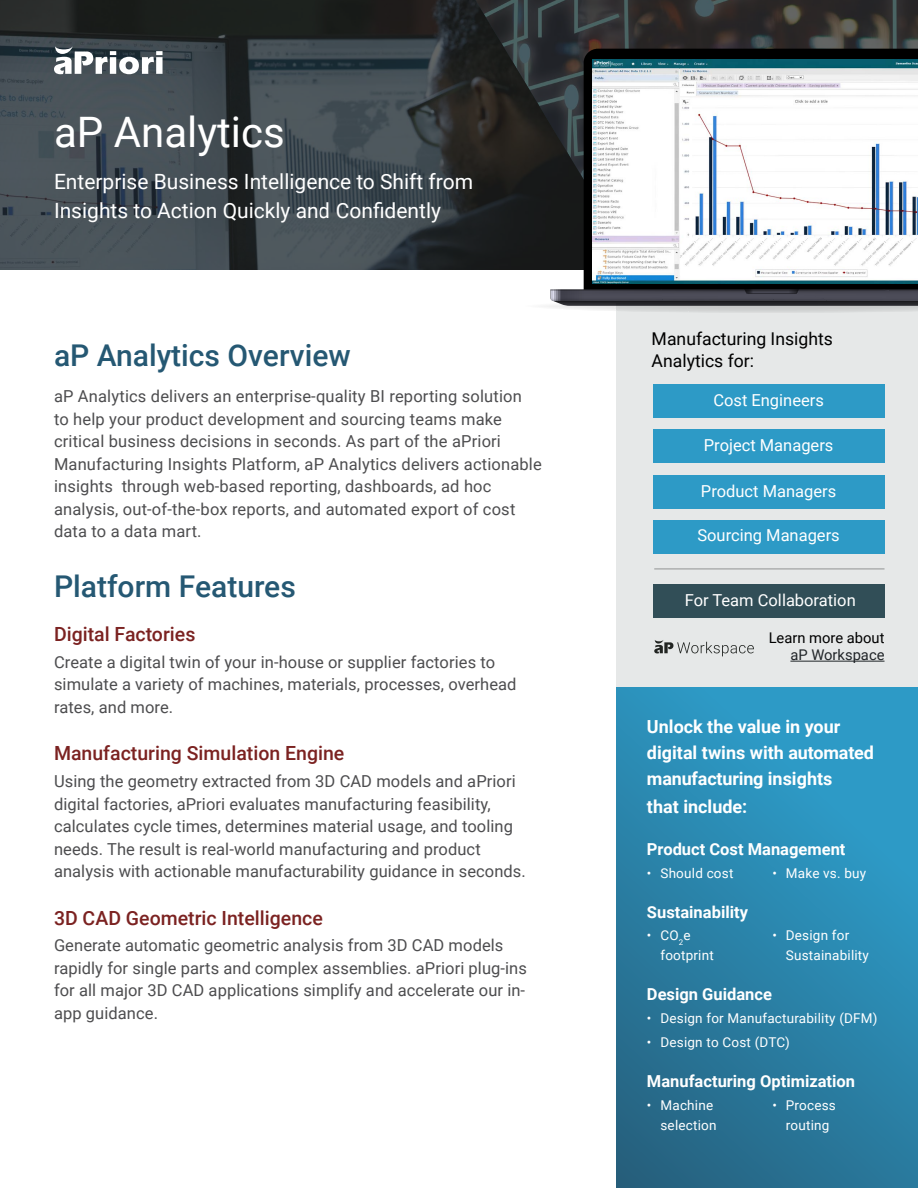
<style>
.page{position:relative;width:918px;height:1188px;background:#fff}
.page>*{position:absolute;margin:0;border:0;box-sizing:border-box;transform-origin:0 0}
.t1{font:42px "Roboto";color:#fff}
.t2{font:500 30px "Roboto";color:#255873}
.t3{font:21px/28.5px "Roboto";color:#fff}
.t4{font:500 19.5px "Roboto";color:#7b2221}
.t5{font:700 18px/25.5px "Roboto";color:#fff}
.t6{font:17.55px/22.2px "Roboto";color:#000}
.t7{font:16.5px/22.5px "Roboto";letter-spacing:.005em;color:#4d4d4f}
.t8{font:16.5px "Roboto";color:#fff}
.t9{font:700 16.5px "Roboto";color:#fff}
.t10{font:14.7px "Roboto";color:#000}
.t11{font:14.7px "Roboto";color:#212529}
.t12{font:13.5px/19.5px "Roboto";letter-spacing:.015em;color:#fff}
</style>
<div class="page">
<svg style="left:616px;top:687px;width:302px;height:501px;background:#2a84ab"></svg>
<svg style="left:0;top:0;width:918px;height:270px;background:#353c3f"></svg>
<svg style="left:54px;top:46px;width:109px;height:28px"></svg>
<div style="left:616px;top:303px;width:302px;height:384px;background:#e6e8e8"></div>
<hr style="left:790px;top:661px;width:95px;height:1px;background:#212529">
<div style="left:653px;top:384px;width:232px;height:34px;background:#2d9ac6"></div>
<div style="left:653px;top:430px;width:232px;height:33px;background:#2d9ac6"></div>
<div style="left:653px;top:475px;width:232px;height:33px;background:#2d9ac6"></div>
<div style="left:653px;top:520px;width:232px;height:33px;background:#2d9ac6"></div>
<div style="left:653px;top:584px;width:232px;height:33px;background:#314e57"></div>
<div style="left:584px;top:49px;width:334px;height:239px;background:#000"></div>
<svg style="left:544px;top:288px;width:374px;height:25px;background:#6a6a70"></svg>
<img style="left:592px;top:59px;width:326px;height:225px">
<hr style="left:654px;top:569px;width:231px;height:1px;background:#929393">
<svg style="left:654px;top:640px;width:100px;height:16px"></svg>
<h1 class="t1" style="left:54px;top:103px;width:232px">aP Analytics</h1>
<p class="t3" style="left:54px;top:167px;width:421px">Enterprise Business Intelligence to Shift from<br>Insights to Action Quickly and Confidently</p>
<h2 class="t2" style="left:54px;top:335px;width:298px">aP Analytics Overview</h2>
<p class="t7" style="left:54px;top:385px;width:489px">aP Analytics delivers an enterprise-quality BI reporting solution<br>to help your product development and sourcing teams make critical business decisions in seconds. As part of the aPriori Manufacturing Insights Platform, aP Analytics delivers actionable insights through web-based reporting, dashboards, ad hoc analysis, out-of-the-box reports, and automated export of cost data to a data mart.</p>
<h2 class="t2" style="left:54px;top:565px;width:243px">Platform Features</h2>
<p class="t4" style="left:54px;top:620px;width:143px">Digital Factories</p>
<p class="t7" style="left:54px;top:650px;width:464px">Create a digital twin of your in-house or supplier factories to simulate a variety of machines, materials, processes, overhead rates, and more.</p>
<p class="t4" style="left:54px;top:740px;width:292px">Manufacturing Simulation Engine</p>
<p class="t7" style="left:54px;top:769px;width:473px">Using the geometry extracted from 3D CAD models and aPriori digital factories, aPriori evaluates manufacturing feasibility, calculates cycle times, determines material usage, and tooling needs. The result is real-world manufacturing and product analysis with actionable manufacturability guidance in seconds.</p>
<p class="t4" style="left:54px;top:904px;width:270px">3D CAD Geometric Intelligence</p>
<p class="t7" style="left:54px;top:934px;width:474px">Generate automatic geometric analysis from 3D CAD models rapidly for single parts and complex assemblies. aPriori plug-ins for all major 3D CAD applications simplify and accelerate our in&shy;app guidance.</p>
<p class="t6" style="left:652px;top:327px;width:183px">Manufacturing Insights<br>Analytics for:</p>
<p class="t8" style="left:713px;top:389px;width:112px">Cost Engineers</p>
<p class="t8" style="left:704px;top:434px;width:131px">Project Managers</p>
<p class="t8" style="left:701px;top:479px;width:137px">Product Managers</p>
<p class="t8" style="left:697px;top:524px;width:144px">Sourcing Managers</p>
<p class="t8" style="left:685px;top:589px;width:172px">For Team Collaboration</p>
<p class="t10" style="left:769px;top:627px;width:117px">Learn more about</p>
<p class="t11" style="left:790px;top:645px;width:96px">aP Workspace</p>
<p class="t5" style="left:647px;top:714px;width:228px">Unlock the value in your digital twins with automated manufacturing insights</p>
<p class="t5" style="left:647px;top:793px;width:102px">that include:</p>
<p class="t9" style="left:647px;top:837px;width:200px">Product Cost Management</p>
<p class="t12" style="left:647px;top:863px;width:88px">• Should cost</p>
<p class="t12" style="left:772px;top:863px;width:95px">• Make vs. buy</p>
<p class="t9" style="left:647px;top:901px;width:103px">Sustainability</p>
<p class="t12" style="left:660px;top:925px;width:55px;text-indent:-13px">• CO<sub>2</sub>e footprint</p>
<p class="t12" style="left:786px;top:925px;width:85px;text-indent:-14px">• Design for<br>Sustainability</p>
<p class="t9" style="left:647px;top:983px;width:127px">Design Guidance</p>
<p class="t12" style="left:647px;top:1008px;width:232px">• Design for Manufacturability (DFM)</p>
<p class="t12" style="left:647px;top:1032px;width:144px">• Design to Cost (DTC)</p>
<p class="t9" style="left:647px;top:1069px;width:210px">Manufacturing Optimization</p>
<p class="t12" style="left:647px;top:1095px;width:71px;text-align:right">• Machine selection</p>
<p class="t12" style="left:772px;top:1095px;width:65px;text-align:center">• Process routing</p>
</div>
